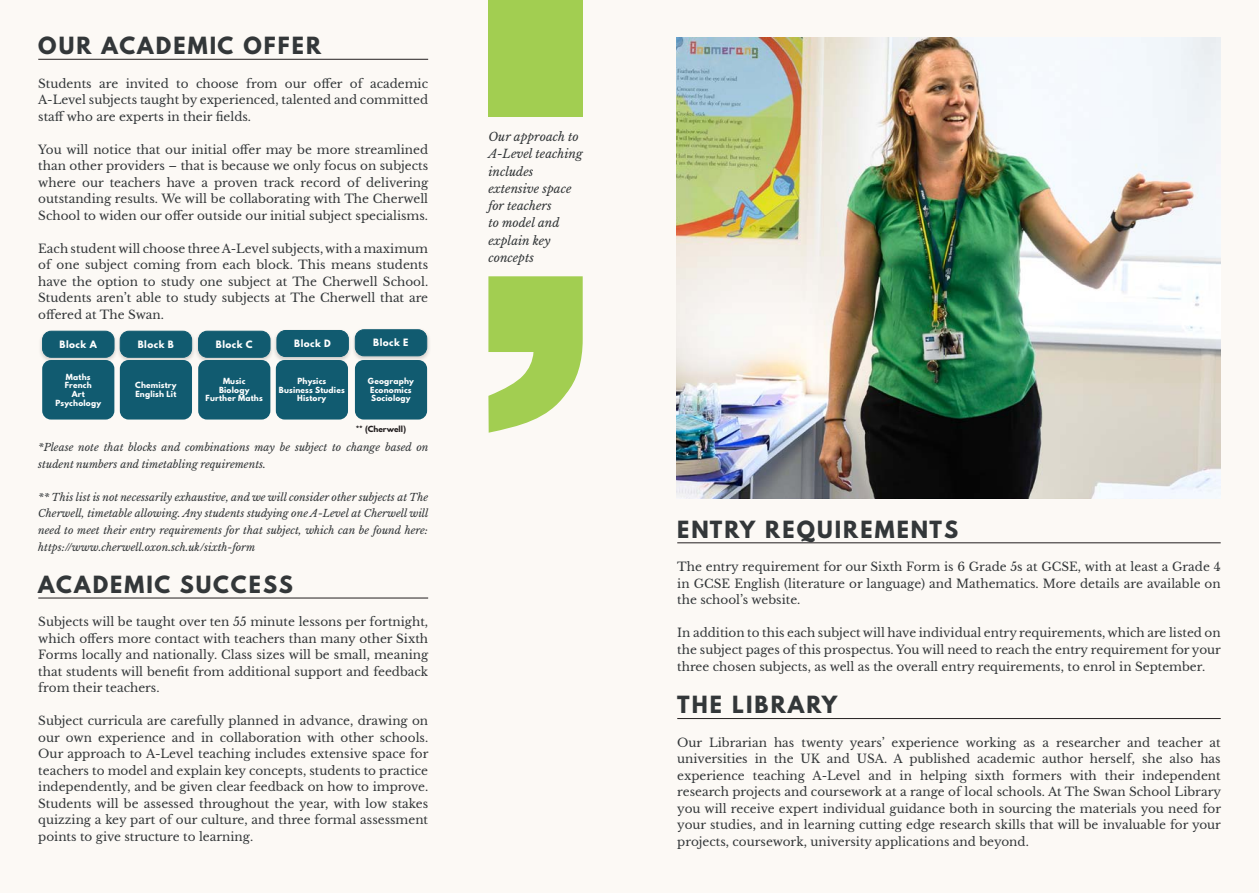
<style>
.page{position:relative;width:1259px;height:893px;background:#fcf9f5}
.page>*{position:absolute;margin:0;border:0;box-sizing:border-box;transform-origin:0 0}
.t1{font:700 21px "League Spartan";letter-spacing:.1em;color:#333739}
.t2{font:12px/16.5px "Libre Baskerville";color:#333739;text-align:justify}
.t3{font:italic 12px/17.2px "Libre Baskerville";color:#333739}
.t4{font:italic 10.5px/16.8px "Libre Baskerville";color:#333739}
.t5{font:700 9px "League Spartan";letter-spacing:.05em;color:#fff}
.t6{font:700 7.5px/8.7px "League Spartan";letter-spacing:.025em;color:#fff;text-align:center}
.t7{font:700 7.5px "League Spartan";color:#231f20}
</style>
<div class="page">
<hr style="left:677px;top:542px;width:543px;height:1px;background:#231f20">
<hr style="left:677px;top:718px;width:543px;height:1px;background:#231f20">
<div style="left:488px;top:0;width:95px;height:117px;background:#a2ce51"></div>
<svg style="left:488px;top:276px;width:95px;height:157px"></svg>
<hr style="left:38px;top:59px;width:390px;height:1px;background:#231f20">
<hr style="left:38px;top:598px;width:390px;height:1px;background:#231f20">
<img style="left:676px;top:37px;width:544px;height:461px">
<div style="left:351px;top:328px;width:80px;height:34px;background:#231f20;opacity:.2"></div>
<div style="left:355px;top:330px;width:72px;height:26px;background:#115b70;border-radius:9px"></div>
<div style="left:355px;top:329px;width:72px;height:27px;border:1px solid #115b70;border-radius:9px"></div>
<div style="left:355px;top:360px;width:72px;height:60px;background:#115b70;border-radius:9px"></div>
<div style="left:273px;top:328px;width:79px;height:35px;background:#231f20;opacity:.2"></div>
<div style="left:277px;top:330px;width:71px;height:27px;background:#115b70;border-radius:9px"></div>
<div style="left:276px;top:330px;width:73px;height:27px;border:1px solid #115b70;border-radius:9px"></div>
<div style="left:276px;top:360px;width:72px;height:60px;background:#115b70;border-radius:9px"></div>
<div style="left:194px;top:329px;width:80px;height:35px;background:#231f20;opacity:.2"></div>
<div style="left:199px;top:331px;width:71px;height:26px;background:#115b70;border-radius:9px"></div>
<div style="left:198px;top:331px;width:72px;height:27px;border:1px solid #115b70;border-radius:9px"></div>
<div style="left:198px;top:360px;width:72px;height:60px;background:#115b70;border-radius:9px"></div>
<div style="left:116px;top:329px;width:80px;height:35px;background:#231f20;opacity:.2"></div>
<div style="left:120px;top:331px;width:72px;height:26px;background:#115b70;border-radius:9px"></div>
<div style="left:120px;top:331px;width:72px;height:27px;border:1px solid #115b70;border-radius:9px"></div>
<div style="left:120px;top:360px;width:72px;height:60px;background:#115b70;border-radius:9px"></div>
<div style="left:38px;top:329px;width:80px;height:35px;background:#231f20;opacity:.2"></div>
<div style="left:43px;top:331px;width:71px;height:26px;background:#115b70;border-radius:9px"></div>
<div style="left:42px;top:331px;width:72px;height:27px;border:1px solid #115b70;border-radius:9px"></div>
<div style="left:42px;top:360px;width:72px;height:60px;background:#115b70;border-radius:9px"></div>
<h1 class="t1" style="left:38px;top:29px;width:284px">OUR ACADEMIC OFFER</h1>
<p class="t2" style="left:38px;top:75px;width:391px">Students are invited to choose from our offer of academic A-Level subjects taught by experienced, talented and committed staff who are experts in their fields.</p>
<p class="t2" style="left:38px;top:141px;width:391px">You will notice that our initial offer may be more streamlined than other providers – that is because we only focus on subjects where our teachers have a proven track record of delivering outstanding results. We will be collaborating with The Cherwell School to widen our offer outside our initial subject specialisms.</p>
<p class="t2" style="left:38px;top:240px;width:391px">Each student will choose three A-Level subjects, with a maximum of one subject coming from each block. This means students have the option to study one subject at The Cherwell School.<br>Students aren’t able to study subjects at The Cherwell that are offered at The Swan.</p>
<p class="t5" style="left:60px;top:337px;width:39px">Block A</p>
<p class="t6" style="left:55px;top:372px;width:47px">Maths<br>French<br>Art<br>Psychology</p>
<p class="t5" style="left:138px;top:337px;width:37px">Block B</p>
<p class="t6" style="left:135px;top:381px;width:43px;text-align:left">Chemistry<br>English Lit</p>
<p class="t5" style="left:216px;top:337px;width:38px">Block C</p>
<p class="t6" style="left:206px;top:376px;width:59px">Music<br>Biology<br>Further Maths</p>
<p class="t5" style="left:294px;top:336px;width:38px">Block D</p>
<p class="t6" style="left:279px;top:376px;width:67px">Physics<br>Business Studies<br>History</p>
<p class="t5" style="left:373px;top:335px;width:37px">Block E</p>
<p class="t6" style="left:368px;top:376px;width:47px">Geography<br>Economics<br>Sociology</p>
<p class="t7" style="left:356px;top:423px;width:52px">** (Cherwell)</p>
<p class="t4" style="left:38px;top:439px;width:392px">*Please note that blocks and combinations may be subject to change based on student numbers and timetabling requirements.</p>
<p class="t4" style="left:38px;top:489px;width:392px;text-align:justify">** This list is not necessarily exhaustive, and we will consider other subjects at The Cherwell, timetable allowing. Any students studying one A-Level at Cherwell will need to meet their entry requirements for that subject, which can be found here: https://www.cherwell.oxon.sch.uk/sixth-form</p>
<h1 class="t1" style="left:38px;top:568px;width:256px">ACADEMIC SUCCESS</h1>
<p class="t2" style="left:38px;top:614px;width:391px">Subjects will be taught over ten 55 minute lessons per fortnight, which offers more contact with teachers than many other Sixth Forms locally and nationally. Class sizes will be small, meaning that students will benefit from additional support and feedback from their teachers.</p>
<p class="t2" style="left:38px;top:713px;width:392px">Subject curricula are carefully planned in advance, drawing on our own experience and in collaboration with other schools.<br>Our approach to A-Level teaching includes extensive space for teachers to model and explain key concepts, students to practice independently, and be given clear feedback on how to improve.<br>Students will be assessed throughout the year, with low stakes quizzing a key part of our culture, and three formal assessment points to give structure to learning.</p>
<p class="t3" style="left:488px;top:128px;width:96px">Our approach to<br>A-Level teaching includes extensive space for teachers<br>to model and explain key concepts</p>
<h1 class="t1" style="left:677px;top:513px;width:282px">ENTRY REQUIREMENTS</h1>
<p class="t2" style="left:677px;top:559px;width:545px">The entry requirement for our Sixth Form is 6 Grade 5s at GCSE, with at least a Grade 4 in GCSE English (literature or language) and Mathematics. More details are available on the school’s website.</p>
<p class="t2" style="left:677px;top:624px;width:545px">In addition to this each subject will have individual entry requirements, which are listed on the subject pages of this prospectus. You will need to reach the entry requirement for your three chosen subjects, as well as the overall entry requirements, to enrol in September.</p>
<h1 class="t1" style="left:677px;top:688px;width:161px">THE LIBRARY</h1>
<p class="t2" style="left:677px;top:734px;width:545px">Our Librarian has twenty years’ experience working as a researcher and teacher at universities in the UK and USA. A published academic author herself, she also has experience teaching A-Level and in helping sixth formers with their independent research projects and coursework at a range of local schools. At The Swan School Library you will receive expert individual guidance both in sourcing the materials you need for your studies, and in learning cutting edge research skills that will be invaluable for your projects, coursework, university applications and beyond.</p>
</div>
